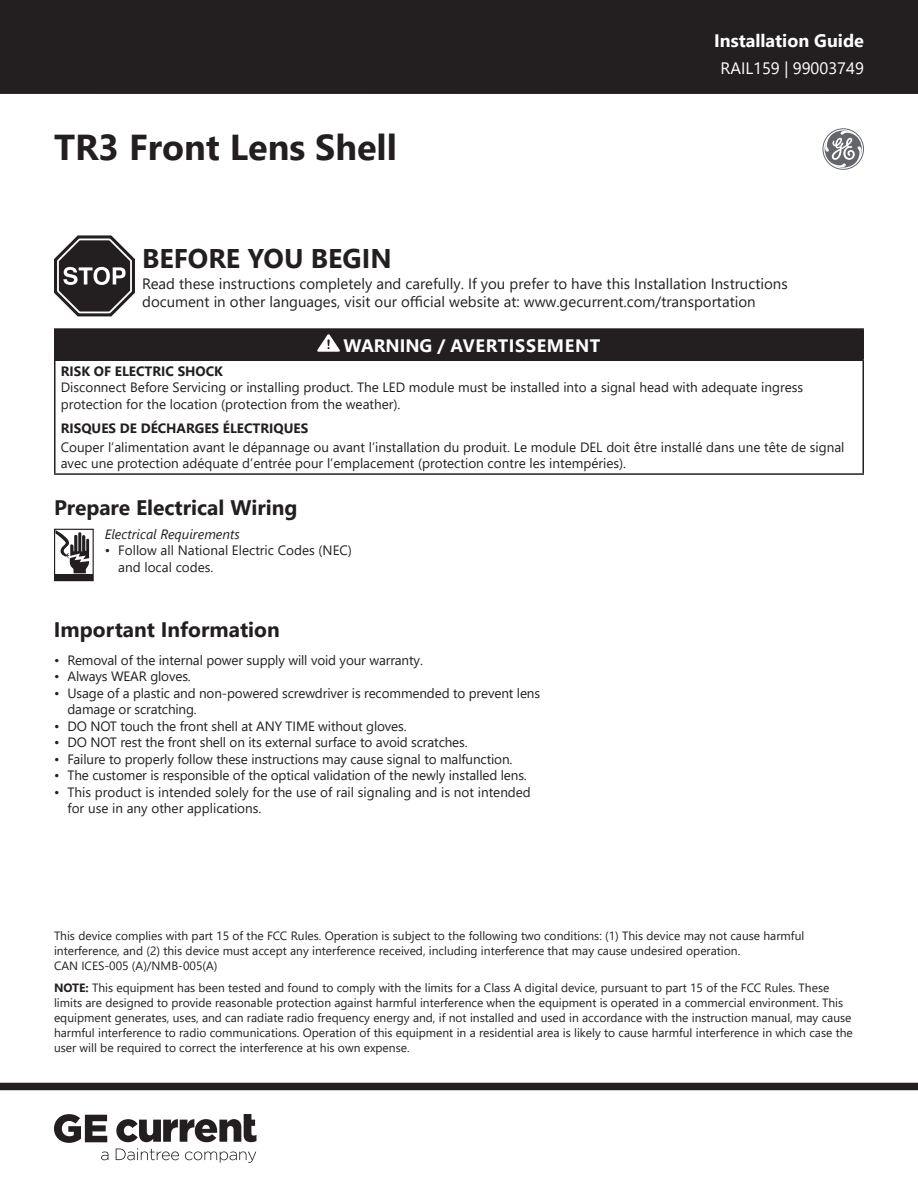
<style>
.page{position:relative;width:918px;height:1188px;background:#fff}
.page>*{position:absolute;margin:0;border:0;box-sizing:border-box;transform-origin:0 0}
.t1{font:700 36px "Segoe UI";color:#231f20}
.t2{font:700 27px "Segoe UI";color:#231f20}
.t3{font:700 21px "Segoe UI";color:#231f20}
.t4{font:700 18px "Segoe UI";letter-spacing:.035em;color:#fff}
.t5{font:700 18px "Segoe UI";color:#fff}
.t6{font:16.5px "Segoe UI";color:#fff}
.t7{font:15px/18px "Segoe UI";color:#231f20}
.t8{font:13.5px/16.5px "Segoe UI";color:#231f20}
.t9{font:700 13.5px "Segoe UI";color:#231f20}
.supplies_required{font:italic 13.5px "Segoe UI";color:#231f20}
.t10{font:12px/15px "Segoe UI";color:#231f20}
.s1{font-weight:700}
</style>
<div class="page">
<div style="left:0;top:0;width:918px;height:94px;background:#231f20"></div>
<div style="left:0;top:1083px;width:918px;height:7px;background:#231f20"></div>
<svg style="left:101px;top:1152px;width:7px;height:8px"></svg>
<svg style="left:116px;top:1148px;width:63px;height:12px"></svg>
<svg style="left:185px;top:1151px;width:71px;height:12px"></svg>
<svg style="left:54px;top:1114px;width:53px;height:29px"></svg>
<svg style="left:116px;top:1114px;width:140px;height:28px"></svg>
<svg style="left:822px;top:128px;width:42px;height:42px"></svg>
<svg style="left:54px;top:235px;width:81px;height:82px"></svg>
<svg style="left:56px;top:531px;width:33px;height:42px"></svg>
<div style="left:54px;top:529px;width:40px;height:52px;border:1px solid #231f20"></div>
<div style="left:54px;top:575px;width:39px;height:6px;background:#231f20"></div>
<div style="left:55px;top:329px;width:808px;height:31px;background:#231f20"></div>
<hr style="left:54px;top:328px;width:810px;height:2px;background:#231f20">
<hr style="left:54px;top:330px;width:2px;height:29px;background:#231f20">
<hr style="left:862px;top:330px;width:2px;height:29px;background:#231f20">
<hr style="left:54px;top:359px;width:810px;height:2px;background:#231f20">
<hr style="left:54px;top:361px;width:2px;height:112px;background:#231f20">
<hr style="left:862px;top:361px;width:2px;height:112px;background:#231f20">
<hr style="left:54px;top:473px;width:810px;height:2px;background:#231f20">
<svg style="left:317px;top:334px;width:23px;height:18px"></svg>
<p class="t1" style="left:54px;top:113px;width:345px">TR3 Front Lens Shell</p>
<p class="t5" style="left:714px;top:24px;width:151px">Installation Guide</p>
<p class="t6" style="left:721px;top:53px;width:145px">RAIL159 | 99003749</p>
<p class="t2" style="left:142px;top:233px;width:251px">BEFORE YOU BEGIN</p>
<p class="t7" style="left:142px;top:273px;width:647px">Read these instructions completely and carefully. If you prefer to have this Installation Instructions document in other languages, visit our official website at: www.gecurrent.com/transportation</p>
<p class="t4" style="left:344px;top:328px;width:258px">WARNING / AVERTISSEMENT</p>
<p class="t9" style="left:61px;top:358px;width:164px">RISK OF ELECTRIC SHOCK</p>
<p class="t8" style="left:61px;top:378px;width:744px">Disconnect Before Servicing or installing product. The LED module must be installed into a signal head with adequate ingress protection for the location (protection from the weather).</p>
<p class="t9" style="left:61px;top:415px;width:249px">RISQUES DE DÉCHARGES ÉLECTRIQUES</p>
<p class="t8" style="left:61px;top:437px;width:785px">Couper l’alimentation avant le dépannage ou avant l’installation du produit. Le module DEL doit être installé dans une tête de signal avec une protection adéquate d’entrée pour l’emplacement (protection contre les intempéries).</p>
<p class="t3" style="left:54px;top:488px;width:245px">Prepare Electrical Wiring</p>
<p class="supplies_required" style="left:105px;top:521px;width:137px">Electrical Requirements</p>
<p class="t8" style="left:118px;top:541px;width:235px;text-indent:-14px">• Follow all National Electric Codes (NEC) and local codes.</p>
<p class="t3" style="left:54px;top:610px;width:227px">Important Information</p>
<p class="t8" style="left:54px;top:651px;width:370px">• Removal of the internal power supply will void your warranty.</p>
<p class="t8" style="left:54px;top:667px;width:138px">• Always WEAR gloves.</p>
<p class="t8" style="left:68px;top:684px;width:474px;text-indent:-14px">• Usage of a plastic and non-powered screwdriver is recommended to prevent lens damage or scratching.</p>
<p class="t8" style="left:54px;top:717px;width:354px">• DO NOT touch the front shell at ANY TIME without gloves.</p>
<p class="t8" style="left:54px;top:733px;width:415px">• DO NOT rest the front shell on its external surface to avoid scratches.</p>
<p class="t8" style="left:54px;top:750px;width:460px">• Failure to properly follow these instructions may cause signal to malfunction.</p>
<p class="t8" style="left:54px;top:766px;width:474px">• The customer is responsible of the optical validation of the newly installed lens.</p>
<p class="t8" style="left:68px;top:783px;width:465px;text-indent:-14px">• This product is intended solely for the use of rail signaling and is not intended for use in any other applications.</p>
<p class="t10" style="left:54px;top:928px;width:752px">This device complies with part 15 of the FCC Rules. Operation is subject to the following two conditions: (1) This device may not cause harmful interference, and (2) this device must accept any interference received, including interference that may cause undesired operation.</p>
<p class="t10" style="left:54px;top:958px;width:165px">CAN ICES-005 (A)/NMB-005(A)</p>
<p class="t10" style="left:54px;top:979px;width:800px"><span class="s1">NOTE:</span> This equipment has been tested and found to comply with the limits for a Class A digital device, pursuant to part 15 of the FCC Rules. These limits are designed to provide reasonable protection against harmful interference when the equipment is operated in a commercial environment. This equipment generates, uses, and can radiate radio frequency energy and, if not installed and used in accordance with the instruction manual, may cause harmful interference to radio communications. Operation of this equipment in a residential area is likely to cause harmful interference in which case the user will be required to correct the interference at his own expense.</p>
</div>
